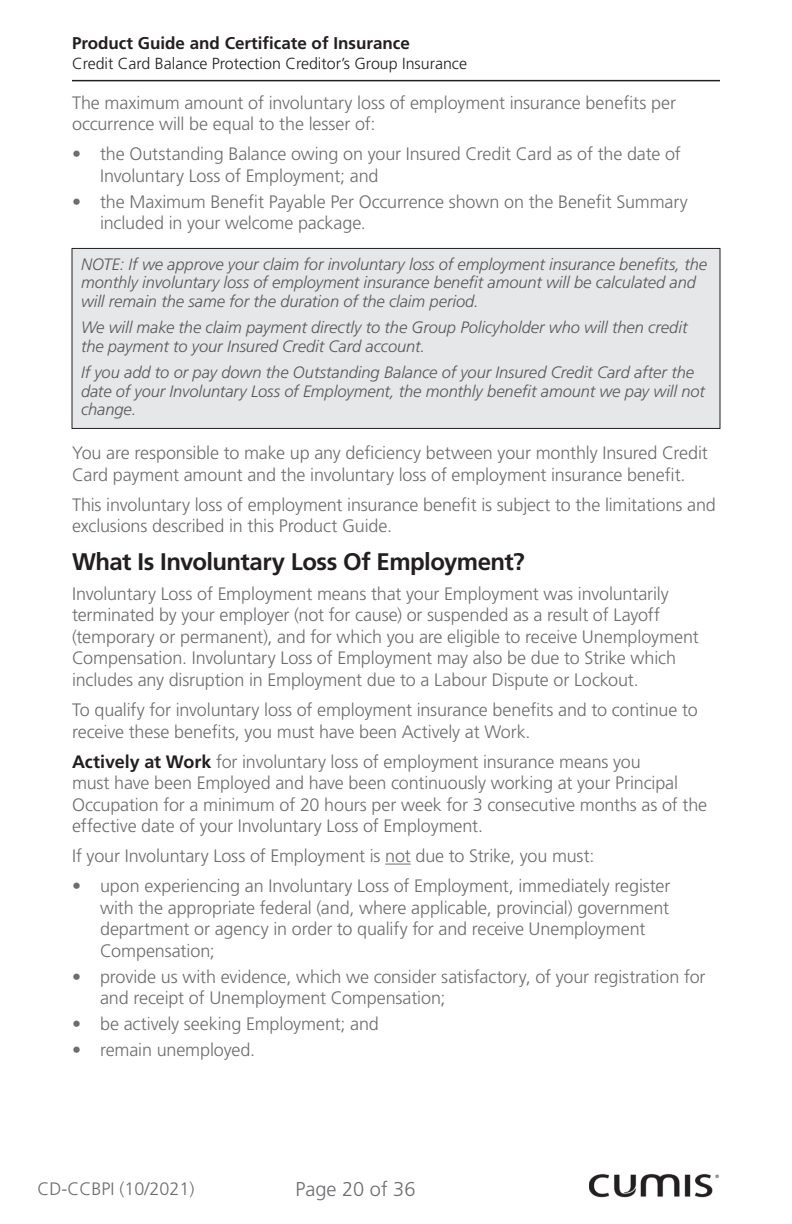
<style>
.page{position:relative;width:792px;height:1224px;background:#fff}
.page>*{position:absolute;margin:0;border:0;box-sizing:border-box;transform-origin:0 0}
.Body{font:700 24px "Frutiger LT Std";letter-spacing:-.025em;color:#231f20}
.t1{font:300 20px "Frutiger LT Std";color:#6c6d70}
.Body_Copy_Reduced{font:300 18px/21.6px "Frutiger LT Std";letter-spacing:-.005em;color:#6c6d70}
.t2{font:700 17px "Frutiger LT Std";color:#231f20}
.note{font:italic 300 16.4px/18.4px "Frutiger LT Std";letter-spacing:-.005em;color:#57585a}
.t3{font:300 16px "Frutiger LT Std";color:#231f20}
.s1{font-weight:700;color:#231f20}
</style>
<div class="page">
<hr style="left:73px;top:80px;width:646px;height:1px;background:#231f20">
<img style="left:589px;top:1173px;width:130px;height:25px">
<div style="left:72px;top:248px;width:648px;height:180px;background:#e6e7e9"></div>
<div style="left:72px;top:248px;width:648px;height:181px;border:1px solid #231f20"></div>
<svg style="left:385px;top:864px;width:26px;height:1px"></svg>
<p class="t2" style="left:72px;top:33px;width:339px">Product Guide and Certificate of Insurance</p>
<p class="t3" style="left:72px;top:54px;width:397px">Credit Card Balance Protection Creditor’s Group Insurance</p>
<p class="Body_Copy_Reduced" style="left:72px;top:92px;width:606px">The maximum amount of involuntary loss of employment insurance benefits per occurrence will be equal to the lesser of:</p>
<p class="Body_Copy_Reduced" style="left:100px;top:143px;width:582px;text-indent:-28px">• the Outstanding Balance owing on your Insured Credit Card as of the date of<br>Involuntary Loss of Employment; and</p>
<p class="Body_Copy_Reduced" style="left:100px;top:191px;width:589px;text-indent:-28px">• the Maximum Benefit Payable Per Occurrence shown on the Benefit Summary included in your welcome package.</p>
<p class="note" style="left:81px;top:255px;width:628px">NOTE: If we approve your claim for involuntary loss of employment insurance benefits, the monthly involuntary loss of employment insurance benefit amount will be calculated and will remain the same for the duration of the claim period.</p>
<p class="note" style="left:81px;top:319px;width:608px">We will make the claim payment directly to the Group Policyholder who will then credit the payment to your Insured Credit Card account.</p>
<p class="note" style="left:81px;top:364px;width:625px">If you add to or pay down the Outstanding Balance of your Insured Credit Card after the date of your Involuntary Loss of Employment, the monthly benefit amount we pay will not change.</p>
<p class="Body_Copy_Reduced" style="left:72px;top:442px;width:637px">You are responsible to make up any deficiency between your monthly Insured Credit<br>Card payment amount and the involuntary loss of employment insurance benefit.</p>
<p class="Body_Copy_Reduced" style="left:72px;top:494px;width:645px">This involuntary loss of employment insurance benefit is subject to the limitations and exclusions described in this Product Guide.</p>
<p class="Body" style="left:72px;top:547px;width:454px">What Is Involuntary Loss Of Employment?</p>
<p class="Body_Copy_Reduced" style="left:72px;top:583px;width:628px">Involuntary Loss of Employment means that your Employment was involuntarily terminated by your employer (not for cause) or suspended as a result of Layoff (temporary or permanent), and for which you are eligible to receive Unemployment Compensation. Involuntary Loss of Employment may also be due to Strike which includes any disruption in Employment due to a Labour Dispute or Lockout.</p>
<p class="Body_Copy_Reduced" style="left:72px;top:699px;width:627px">To qualify for involuntary loss of employment insurance benefits and to continue to receive these benefits, you must have been Actively at Work.</p>
<p class="Body_Copy_Reduced" style="left:72px;top:751px;width:637px"><span class="s1">Actively at Work</span> for involuntary loss of employment insurance means you<br>must have been Employed and have been continuously working at your Principal Occupation for a minimum of 20 hours per week for 3 consecutive months as of the effective date of your Involuntary Loss of Employment.</p>
<p class="Body_Copy_Reduced" style="left:72px;top:846px;width:524px">If your Involuntary Loss of Employment is not due to Strike, you must:</p>
<p class="Body_Copy_Reduced" style="left:100px;top:876px;width:572px;text-indent:-28px">• upon experiencing an Involuntary Loss of Employment, immediately register with the appropriate federal (and, where applicable, provincial) government department or agency in order to qualify for and receive Unemployment Compensation;</p>
<p class="Body_Copy_Reduced" style="left:100px;top:966px;width:607px;text-indent:-28px">• provide us with evidence, which we consider satisfactory, of your registration for and receipt of Unemployment Compensation;</p>
<p class="Body_Copy_Reduced" style="left:72px;top:1013px;width:308px">• be actively seeking Employment; and</p>
<p class="Body_Copy_Reduced" style="left:72px;top:1039px;width:185px">• remain unemployed.</p>
<p class="Body_Copy_Reduced" style="left:37px;top:1179px;width:159px">CD-CCBPI (10/2021)</p>
<p class="t1" style="left:295px;top:1178px;width:122px">Page 20 of 36</p>
</div>
